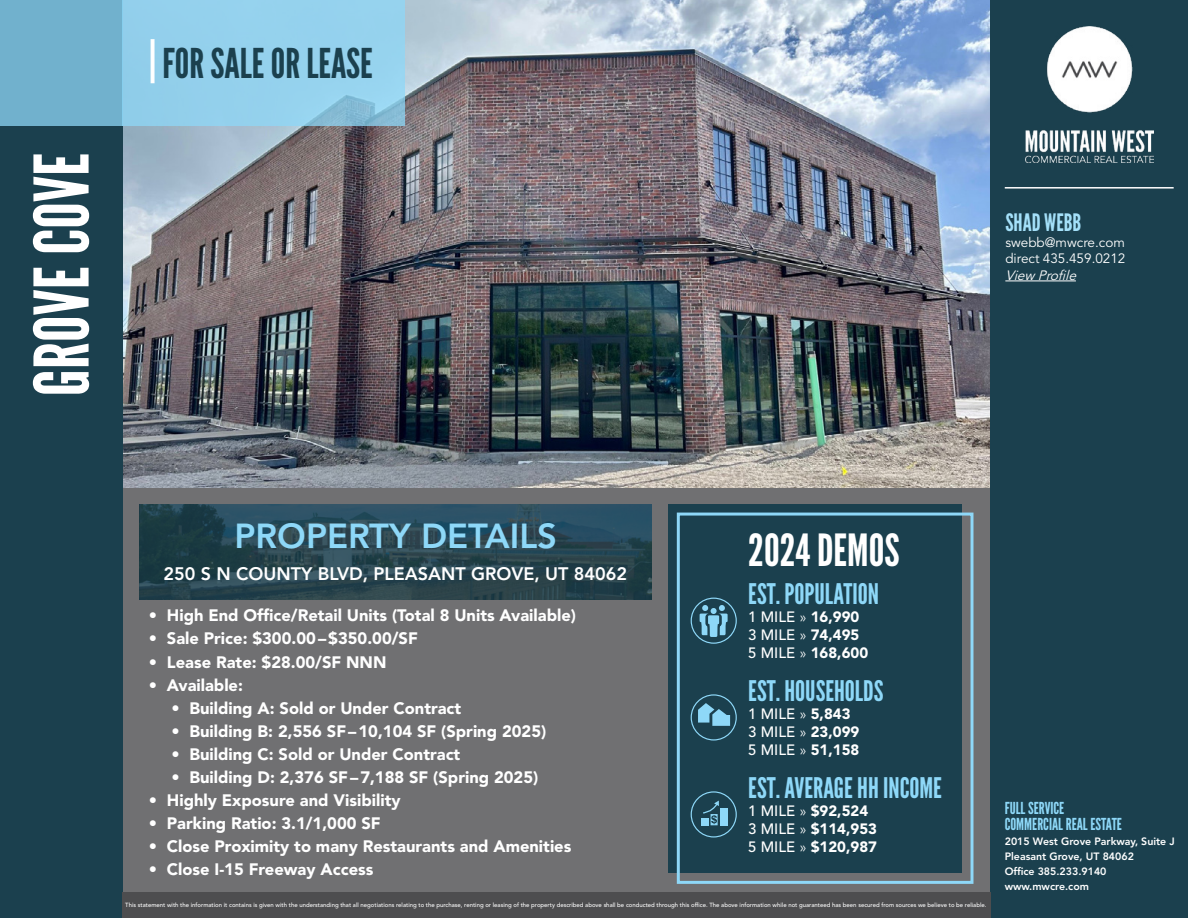
<style>
.page{position:relative;width:1188px;height:918px;background:#fff}
.page>*{position:absolute;margin:0;border:0;box-sizing:border-box;transform-origin:0 0}
.t1{font:75px "League Gothic";color:#fff}
.t2{font:44.25px "League Gothic";color:#fff}
.t3{font:40.95px "League Gothic";color:#1b404e}
.t4{font:800 34.5px "Avenir LT Std";color:#8ed8f8}
.t5{font:28.35px "League Gothic";color:#8ed8f8}
.t6{font:24px "League Gothic";color:#a4e0f9}
.t7{font:800 18px "Avenir LT Std";color:#fff}
.t8{font:900 16.5px "Avenir LT Std";color:#fff}
.t9{font:16.5px/16.5px "League Gothic";color:#8ed8f8}
.t10{font:900 14.85px/17.9px "Avenir LT Std";color:#fff}
.t11{font:13.5px/16.2px "Avenir LT Std";color:#fff}
.t12{font:italic 13.5px "Avenir LT Std";color:#fff}
.t13{font:800 10.65px/15px "Avenir LT Std";color:#fff}
.t14{font:500 6px "Avenir LT Std";color:#fff}
.s1{color:#fff}
.s2{font-weight:500}
.s3{font-weight:300}
</style>
<div class="page">
<div style="left:122px;top:0;width:868px;height:892px;background:#707072"></div>
<img style="left:122px;top:0;width:868px;height:487px">
<svg style="left:140px;top:504px;width:512px;height:96px;background:#284652"></svg>
<div style="left:668px;top:504px;width:294px;height:368px;background:#1b404e"></div>
<svg style="left:675px;top:511px;width:299px;height:373px;background:#224755"></svg>
<svg style="left:691px;top:598px;width:46px;height:46px;background:#407184"></svg>
<svg style="left:691px;top:694px;width:46px;height:47px;background:#3b6b7e"></svg>
<svg style="left:691px;top:791px;width:46px;height:47px;background:#336071"></svg>
<div style="left:0;top:0;width:122px;height:918px;background:#1b404e"></div>
<div style="left:0;top:0;width:122px;height:125px;background:#71b1cd"></div>
<div style="left:990px;top:0;width:198px;height:918px;background:#1b404e"></div>
<img style="left:1025px;top:27px;width:128px;height:135px">
<hr style="left:1005px;top:187px;width:169px;height:2px;background:#fff">
<div style="left:122px;top:892px;width:868px;height:26px;background:#4d4d4f"></div>
<hr style="left:1005px;top:281px;width:71px;height:1px;background:#fff">
<div style="left:122px;top:0;width:283px;height:125px;background:#94d1ed"></div>
<h1 class="t1" style="left:17px;top:396px;width:245px;rotate:-90deg">GROVE COVE</h1>
<h3 class="t3" style="left:149px;top:39px;width:225px"><span class="s1">|</span> FOR SALE OR LEASE</h3>
<h3 class="t6" style="left:1005px;top:208px;width:77px">SHAD WEBB</h3>
<p class="t11" style="left:1005px;top:235px;width:122px">swebb@mwcre.com direct 435.459.0212</p>
<p class="t12" style="left:1005px;top:267px;width:76px">View Profile</p>
<h3 class="t4" style="left:234px;top:516px;width:324px">PROPERTY DETAILS</h3>
<p class="t7" style="left:164px;top:563px;width:465px">250 S N COUNTY BLVD, PLEASANT GROVE, UT 84062</p>
<p class="t8" style="left:149px;top:606px;width:429px">• High End Office/Retail Units (Total 8 Units Available)</p>
<p class="t8" style="left:149px;top:629px;width:270px">• Sale Price: $300.00–$350.00/SF</p>
<p class="t8" style="left:149px;top:652px;width:239px">• Lease Rate: $28.00/SF NNN</p>
<p class="t8" style="left:149px;top:675px;width:96px">• Available:</p>
<p class="t8" style="left:171px;top:698px;width:291px">• Building A: Sold or Under Contract</p>
<p class="t8" style="left:171px;top:721px;width:376px">• Building B: 2,556 SF–10,104 SF (Spring 2025)</p>
<p class="t8" style="left:171px;top:744px;width:290px">• Building C: Sold or Under Contract</p>
<p class="t8" style="left:171px;top:767px;width:368px">• Building D: 2,376 SF–7,188 SF (Spring 2025)</p>
<p class="t8" style="left:149px;top:790px;width:253px">• Highly Exposure and Visibility</p>
<p class="t8" style="left:149px;top:813px;width:233px">• Parking Ratio: 3.1/1,000 SF</p>
<p class="t8" style="left:149px;top:836px;width:424px">• Close Proximity to many Restaurants and Amenities</p>
<p class="t8" style="left:149px;top:859px;width:226px">• Close I-15 Freeway Access</p>
<p class="t14" style="left:125px;top:902px;width:863px">This statement with the information it contains is given with the understanding that all negotiations relating to the purchase, renting or leasing of the property described above shall be conducted through this office. The above information while not guaranteed has been secured from sources we believe to be reliable.</p>
<h2 class="t2" style="left:748px;top:524px;width:153px">2024 DEMOS</h2>
<h3 class="t5" style="left:748px;top:577px;width:132px">EST. POPULATION</h3>
<p class="t10" style="left:748px;top:608px;width:121px"><span class="s2">1 MILE</span> <span class="s3">»</span> 16,990<br><span class="s2">3 MILE</span> <span class="s3">»</span> 74,495<br><span class="s2">5 MILE</span> <span class="s3">»</span> 168,600</p>
<h3 class="t5" style="left:748px;top:674px;width:137px">EST. HOUSEHOLDS</h3>
<p class="t10" style="left:748px;top:705px;width:113px"><span class="s2">1 MILE</span> <span class="s3">»</span> 5,843<br><span class="s2">3 MILE</span> <span class="s3">»</span> 23,099<br><span class="s2">5 MILE</span> <span class="s3">»</span> 51,158</p>
<h3 class="t5" style="left:748px;top:771px;width:195px">EST. AVERAGE HH INCOME</h3>
<p class="t10" style="left:748px;top:802px;width:130px"><span class="s2">1 MILE</span> <span class="s3">»</span> $92,524<br><span class="s2">3 MILE</span> <span class="s3">»</span> $114,953<br><span class="s2">5 MILE</span> <span class="s3">»</span> $120,987</p>
<p class="t9" style="left:1005px;top:800px;width:119px">FULL SERVICE<br>COMMERCIAL REAL ESTATE</p>
<p class="t13" style="left:1005px;top:834px;width:172px">2015 West Grove Parkway, Suite J<br>Pleasant Grove, UT 84062<br>Office 385.233.9140 www.mwcre.com</p>
</div>
